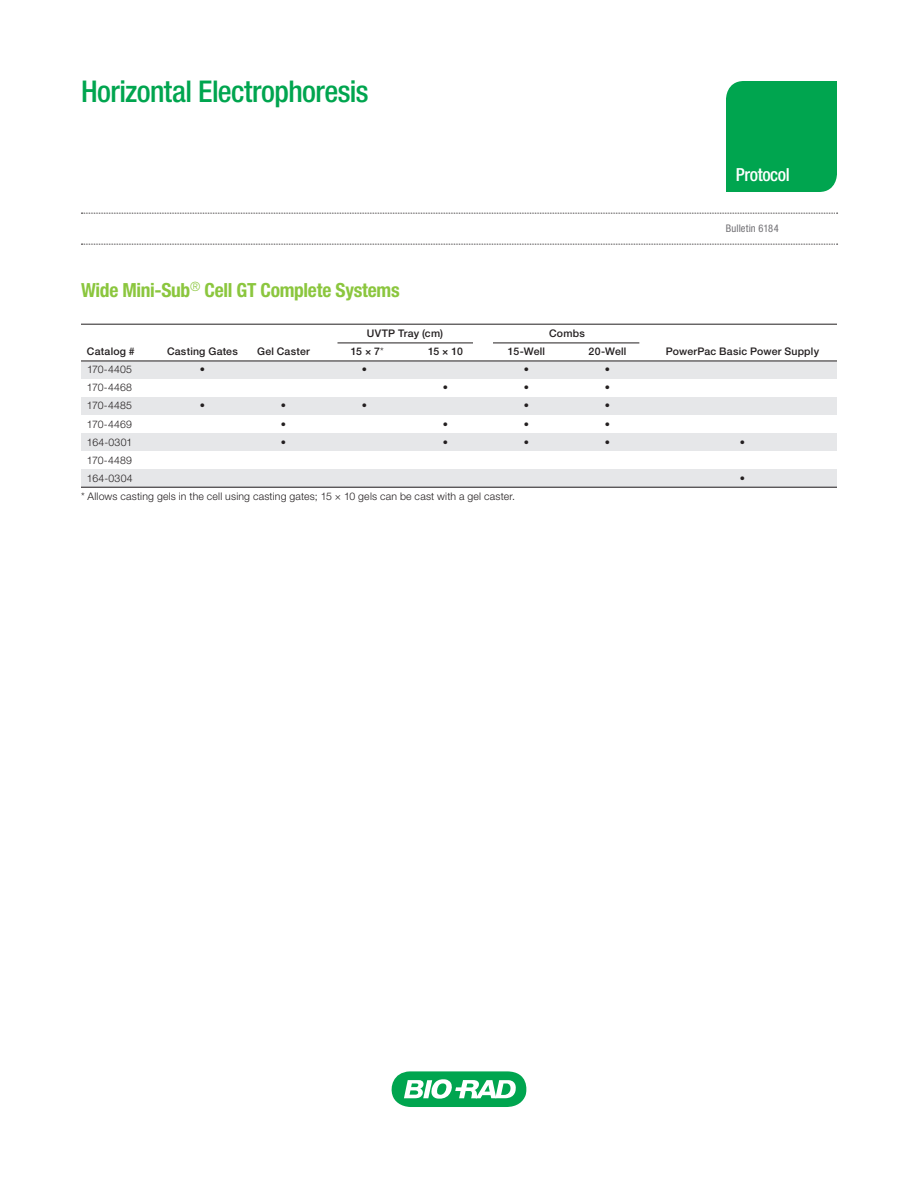
<style>
.page{position:relative;width:918px;height:1188px;background:#fff}
.page>*{position:absolute;margin:0;border:0;box-sizing:border-box;transform-origin:0 0}
._01_SOL_headline_1{font:500 condensed 30px "Helvetica Neue LT Std";letter-spacing:-.02em;color:#00a54f}
._04_SOL_title{font:700 condensed 19.5px "Helvetica Neue LT Std";letter-spacing:-.015em;color:#8bc63e}
._00_SOL_identifier{font:500 condensed 18px "Helvetica Neue LT Std";letter-spacing:-.02em;color:#fff}
._16_SOL_table_body{font:300 10.5px "Helvetica Neue LT Std";letter-spacing:.02em;color:#231f20}
._13_SOL_table_headin{font:500 10.5px "Helvetica Neue LT Std";letter-spacing:.02em;color:#231f20}
._03_SOL_bulletin_num{font:condensed 10.5px "Helvetica Neue LT Std";letter-spacing:.01em;color:#717074}
.s1{font-weight:300}
</style>
<div class="page">
<svg style="left:392px;top:1071px;width:134px;height:36px"></svg>
<div style="left:81px;top:361px;width:756px;height:17px;background:#e6e7e9"></div>
<div style="left:81px;top:397px;width:756px;height:17px;background:#e6e7e9"></div>
<div style="left:81px;top:433px;width:756px;height:17px;background:#e6e7e9"></div>
<div style="left:81px;top:469px;width:756px;height:18px;background:#e6e7e9"></div>
<hr style="left:81px;top:324px;width:756px;height:1px;background:#231f20">
<hr style="left:338px;top:343px;width:301px;height:1px;background:#231f20">
<hr style="left:81px;top:361px;width:756px;height:1px;background:#231f20">
<hr style="left:81px;top:487px;width:756px;height:1px;background:#231f20">
<div style="left:473px;top:332px;width:20px;height:22px;background:#fff"></div>
<svg style="left:81px;top:213px;width:757px;height:1px"></svg>
<svg style="left:81px;top:244px;width:757px;height:1px"></svg>
<div style="left:726px;top:81px;width:111px;height:111px;background:#00a54f"></div>
<p class="_01_SOL_headline_1" style="left:81px;top:74px;width:289px">Horizontal Electrophoresis</p>
<p class="_04_SOL_title" style="left:81px;top:279px;width:320px">Wide Mini-Sub<sup>®</sup> Cell GT Complete Systems</p>
<p class="_13_SOL_table_headin" style="left:367px;top:327px;width:78px">UVTP Tray (cm)</p>
<p class="_13_SOL_table_headin" style="left:549px;top:327px;width:37px">Combs</p>
<p class="_00_SOL_identifier" style="left:736px;top:164px;width:56px">Protocol</p>
<p class="_03_SOL_bulletin_num" style="left:726px;top:223px;width:54px">Bulletin 6184</p>
<p class="_13_SOL_table_headin" style="left:87px;top:345px;width:49px">Catalog #</p>
<p class="_13_SOL_table_headin" style="left:167px;top:345px;width:72px">Casting Gates</p>
<p class="_13_SOL_table_headin" style="left:257px;top:345px;width:54px">Gel Caster</p>
<p class="_13_SOL_table_headin" style="left:351px;top:345px;width:35px">15 × 7<span class="s1">*</span></p>
<p class="_13_SOL_table_headin" style="left:428px;top:345px;width:36px">15 × 10</p>
<p class="_13_SOL_table_headin" style="left:508px;top:345px;width:39px">15-Well</p>
<p class="_13_SOL_table_headin" style="left:589px;top:345px;width:39px">20-Well</p>
<p class="_13_SOL_table_headin" style="left:666px;top:345px;width:155px">PowerPac Basic Power Supply</p>
<p class="_16_SOL_table_body" style="left:87px;top:363px;width:46px">170-4405</p>
<p class="_16_SOL_table_body" style="left:200px;top:363px;width:7px">•</p>
<p class="_16_SOL_table_body" style="left:362px;top:363px;width:7px">•</p>
<p class="_16_SOL_table_body" style="left:524px;top:363px;width:7px">•</p>
<p class="_16_SOL_table_body" style="left:605px;top:363px;width:7px">•</p>
<p class="_16_SOL_table_body" style="left:87px;top:381px;width:46px">170-4468</p>
<p class="_16_SOL_table_body" style="left:443px;top:381px;width:7px">•</p>
<p class="_16_SOL_table_body" style="left:524px;top:381px;width:7px">•</p>
<p class="_16_SOL_table_body" style="left:605px;top:381px;width:7px">•</p>
<p class="_16_SOL_table_body" style="left:87px;top:399px;width:46px">170-4485</p>
<p class="_16_SOL_table_body" style="left:200px;top:399px;width:7px">•</p>
<p class="_16_SOL_table_body" style="left:281px;top:399px;width:7px">•</p>
<p class="_16_SOL_table_body" style="left:362px;top:399px;width:7px">•</p>
<p class="_16_SOL_table_body" style="left:524px;top:399px;width:7px">•</p>
<p class="_16_SOL_table_body" style="left:605px;top:399px;width:7px">•</p>
<p class="_16_SOL_table_body" style="left:87px;top:417px;width:46px">170-4469</p>
<p class="_16_SOL_table_body" style="left:281px;top:417px;width:7px">•</p>
<p class="_16_SOL_table_body" style="left:443px;top:417px;width:7px">•</p>
<p class="_16_SOL_table_body" style="left:524px;top:417px;width:7px">•</p>
<p class="_16_SOL_table_body" style="left:605px;top:417px;width:7px">•</p>
<p class="_16_SOL_table_body" style="left:87px;top:435px;width:47px">164-0301</p>
<p class="_16_SOL_table_body" style="left:281px;top:435px;width:7px">•</p>
<p class="_16_SOL_table_body" style="left:443px;top:435px;width:7px">•</p>
<p class="_16_SOL_table_body" style="left:524px;top:435px;width:7px">•</p>
<p class="_16_SOL_table_body" style="left:605px;top:435px;width:7px">•</p>
<p class="_16_SOL_table_body" style="left:740px;top:435px;width:7px">•</p>
<p class="_16_SOL_table_body" style="left:87px;top:453px;width:46px">170-4489</p>
<p class="_16_SOL_table_body" style="left:87px;top:471px;width:47px">164-0304</p>
<p class="_16_SOL_table_body" style="left:740px;top:471px;width:7px">•</p>
<p class="_16_SOL_table_body" style="left:81px;top:489px;width:436px">* Allows casting gels in the cell using casting gates; 15 × 10 gels can be cast with a gel caster.</p>
</div>
